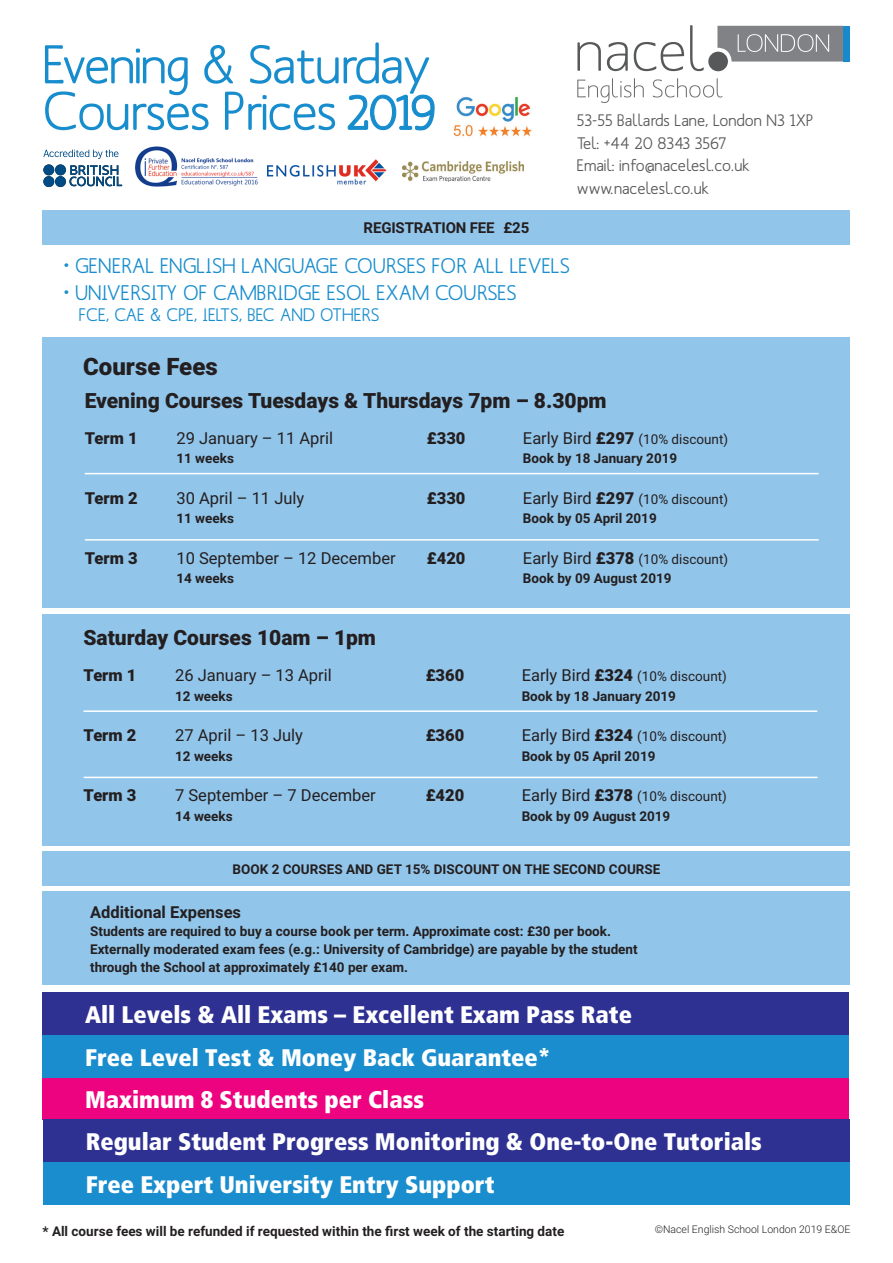
<style>
.page{position:relative;width:893px;height:1263px;background:#fff}
.page>*{position:absolute;margin:0;border:0;box-sizing:border-box;transform-origin:0 0}
.t1{font:500 54px "Mank Sans";letter-spacing:-.03em;color:#178dce}
.t2{font:900 condensed 24px "Frutiger";color:#fff}
.t3{font:900 24px "Roboto";color:#231f20}
.t4{font:500 21px "Mank Sans";color:#198dcd}
.t5{font:900 21px "Roboto";color:#231f20}
.t6{font:500 18px "Mank Sans";color:#198dcd}
.t7{font:16.5px "Roboto";color:#231f20}
.t8{font:500 16.5px "Mank Sans";color:#57585a}
.t9{font:900 16.5px "Roboto";color:#231f20}
.t10{font:700 16.5px "Roboto";color:#231f20}
.t11{font:700 15px "Roboto";letter-spacing:-.01em;color:#231f20}
.t12{font:700 13.5px "Roboto";color:#231f20}
.t13{font:13.5px "Roboto";color:#231f20}
.t14{font:300 10.5px "Roboto";color:#231f20}
.s1{font-size:16.5px}
.s2{font-weight:900;font-size:16.5px}
</style>
<div class="page">
<div style="left:43px;top:892px;width:807px;height:93px;background:#92c5ea"></div>
<div style="left:43px;top:337px;width:807px;height:271px;background:#92c5ea"></div>
<div style="left:43px;top:1077px;width:806px;height:43px;background:#ed0280"></div>
<div style="left:43px;top:1035px;width:806px;height:42px;background:#198dcd"></div>
<div style="left:43px;top:992px;width:806px;height:43px;background:#2e3092"></div>
<svg style="left:577px;top:42px;width:24px;height:29px"></svg>
<svg style="left:607px;top:42px;width:21px;height:29px"></svg>
<svg style="left:634px;top:42px;width:50px;height:29px"></svg>
<svg style="left:690px;top:25px;width:14px;height:46px"></svg>
<div style="left:708px;top:52px;width:20px;height:19px;background:#57585a;border-radius:50%"></div>
<svg style="left:577px;top:78px;width:67px;height:25px"></svg>
<svg style="left:653px;top:78px;width:69px;height:19px"></svg>
<div style="left:843px;top:26px;width:7px;height:36px;background:#178acb"></div>
<svg style="left:717px;top:26px;width:126px;height:36px;background:#8b8d8f"></svg>
<svg style="left:43px;top:150px;width:76px;height:9px"></svg>
<svg style="left:69px;top:165px;width:53px;height:21px"></svg>
<div style="left:43px;top:164px;width:11px;height:11px;background:#004b84;border-radius:50%"></div>
<div style="left:55px;top:164px;width:11px;height:11px;background:#004b84;border-radius:50%"></div>
<div style="left:43px;top:176px;width:11px;height:11px;background:#004b84;border-radius:50%"></div>
<div style="left:55px;top:176px;width:11px;height:11px;background:#004b84;border-radius:50%"></div>
<img style="left:267px;top:159px;width:120px;height:25px">
<img style="left:402px;top:161px;width:121px;height:20px">
<img style="left:135px;top:146px;width:123px;height:41px">
<svg style="left:347px;top:94px;width:88px;height:37px"></svg>
<div style="left:43px;top:211px;width:807px;height:34px;background:#92c5ea"></div>
<img style="left:453px;top:97px;width:79px;height:40px">
<hr style="left:85px;top:473px;width:734px;height:1px;background:#fff">
<hr style="left:85px;top:539px;width:734px;height:2px;background:#fff">
<div style="left:43px;top:615px;width:807px;height:231px;background:#92c5ea"></div>
<hr style="left:83px;top:710px;width:734px;height:2px;background:#fff">
<hr style="left:84px;top:777px;width:733px;height:1px;background:#fff">
<div style="left:43px;top:852px;width:807px;height:34px;background:#92c5ea"></div>
<div style="left:43px;top:1162px;width:807px;height:42px;background:#198dcd"></div>
<div style="left:43px;top:1119px;width:807px;height:43px;background:#2e3092"></div>
<p class="t1" style="left:43px;top:30px;width:391px">Evening &amp; Saturday</p>
<p class="t1" style="left:43px;top:77px;width:296px">Courses Prices</p>
<p class="t8" style="left:577px;top:110px;width:238px">53-55 Ballards Lane, London N3 1XP</p>
<p class="t8" style="left:577px;top:132px;width:151px">Tel: +44 20 8343 3567</p>
<p class="t8" style="left:577px;top:155px;width:174px">Email: info@nacelesl.co.uk</p>
<p class="t8" style="left:577px;top:177px;width:134px">www.nacelesl.co.uk</p>
<p class="t11" style="left:364px;top:217px;width:167px">REGISTRATION FEE £25</p>
<p class="t4" style="left:64px;top:253px;width:508px">• GENERAL ENGLISH LANGUAGE COURSES FOR ALL LEVELS</p>
<p class="t4" style="left:64px;top:280px;width:454px">• UNIVERSITY OF CAMBRIDGE ESOL EXAM COURSES</p>
<p class="t6" style="left:79px;top:304px;width:302px">FCE, CAE &amp; CPE, IELTS, BEC AND OTHERS</p>
<p class="t3" style="left:83px;top:350px;width:136px">Course Fees</p>
<p class="t5" style="left:85px;top:385px;width:523px">Evening Courses Tuesdays &amp; Thursdays 7pm – 8.30pm</p>
<p class="t9" style="left:85px;top:426px;width:54px">Term 1</p>
<p class="t7" style="left:176px;top:426px;width:158px">29 January – 11 April</p>
<p class="t9" style="left:427px;top:426px;width:40px">£330</p>
<p class="t13" style="left:523px;top:429px;width:207px"><span class="s1">Early Bird</span> <span class="s2">£297</span> (10% discount)</p>
<p class="t12" style="left:176px;top:449px;width:59px">11 weeks</p>
<p class="t12" style="left:523px;top:449px;width:156px">Book by 18 January 2019</p>
<p class="t9" style="left:85px;top:486px;width:54px">Term 2</p>
<p class="t7" style="left:176px;top:486px;width:129px">30 April – 11 July</p>
<p class="t9" style="left:427px;top:486px;width:40px">£330</p>
<p class="t13" style="left:523px;top:489px;width:207px"><span class="s1">Early Bird</span> <span class="s2">£297</span> (10% discount)</p>
<p class="t12" style="left:176px;top:509px;width:59px">11 weeks</p>
<p class="t12" style="left:523px;top:509px;width:135px">Book by 05 April 2019</p>
<p class="t9" style="left:85px;top:546px;width:54px">Term 3</p>
<p class="t7" style="left:176px;top:546px;width:221px">10 September – 12 December</p>
<p class="t9" style="left:427px;top:546px;width:40px">£420</p>
<p class="t13" style="left:523px;top:549px;width:207px"><span class="s1">Early Bird</span> <span class="s2">£378</span> (10% discount)</p>
<p class="t12" style="left:176px;top:569px;width:59px">14 weeks</p>
<p class="t12" style="left:523px;top:569px;width:150px">Book by 09 August 2019</p>
<p class="t5" style="left:83px;top:623px;width:294px">Saturday Courses 10am – 1pm</p>
<p class="t9" style="left:84px;top:664px;width:54px">Term 1</p>
<p class="t7" style="left:175px;top:664px;width:158px">26 January – 13 April</p>
<p class="t9" style="left:426px;top:664px;width:40px">£360</p>
<p class="t13" style="left:522px;top:667px;width:207px"><span class="s1">Early Bird</span> <span class="s2">£324</span> (10% discount)</p>
<p class="t12" style="left:175px;top:686px;width:59px">12 weeks</p>
<p class="t12" style="left:522px;top:686px;width:156px">Book by 18 January 2019</p>
<p class="t9" style="left:84px;top:724px;width:54px">Term 2</p>
<p class="t7" style="left:175px;top:724px;width:129px">27 April – 13 July</p>
<p class="t9" style="left:426px;top:724px;width:40px">£360</p>
<p class="t13" style="left:522px;top:727px;width:207px"><span class="s1">Early Bird</span> <span class="s2">£324</span> (10% discount)</p>
<p class="t12" style="left:175px;top:746px;width:59px">12 weeks</p>
<p class="t12" style="left:522px;top:746px;width:135px">Book by 05 April 2019</p>
<p class="t9" style="left:84px;top:784px;width:54px">Term 3</p>
<p class="t7" style="left:175px;top:784px;width:202px">7 September – 7 December</p>
<p class="t9" style="left:426px;top:784px;width:40px">£420</p>
<p class="t13" style="left:522px;top:787px;width:207px"><span class="s1">Early Bird</span> <span class="s2">£378</span> (10% discount)</p>
<p class="t12" style="left:175px;top:806px;width:59px">14 weeks</p>
<p class="t12" style="left:522px;top:806px;width:150px">Book by 09 August 2019</p>
<p class="t12" style="left:232px;top:860px;width:429px">BOOK 2 COURSES AND GET 15% DISCOUNT ON THE SECOND COURSE</p>
<p class="t10" style="left:90px;top:900px;width:152px">Additional Expenses</p>
<p class="t12" style="left:90px;top:922px;width:522px">Students are required to buy a course book per term. Approximate cost: £30 per book.</p>
<p class="t12" style="left:90px;top:940px;width:549px">Externally moderated exam fees (e.g.: University of Cambridge) are payable by the student</p>
<p class="t12" style="left:90px;top:958px;width:320px">through the School at approximately £140 per exam.</p>
<p class="t2" style="left:85px;top:1000px;width:548px">All Levels &amp; All Exams – Excellent Exam Pass Rate</p>
<p class="t2" style="left:85px;top:1043px;width:467px">Free Level Test &amp; Money Back Guarantee*</p>
<p class="t2" style="left:85px;top:1085px;width:340px">Maximum 8 Students per Class</p>
<p class="t2" style="left:86px;top:1127px;width:678px">Regular Student Progress Monitoring &amp; One-to-One Tutorials</p>
<p class="t2" style="left:86px;top:1169px;width:410px">Free Expert University Entry Support</p>
<p class="t12" style="left:43px;top:1221px;width:523px">* All course fees will be refunded if requested within the first week of the starting date</p>
<p class="t14" style="left:655px;top:1222px;width:197px">©Nacel English School London 2019 E&amp;OE</p>
</div>
